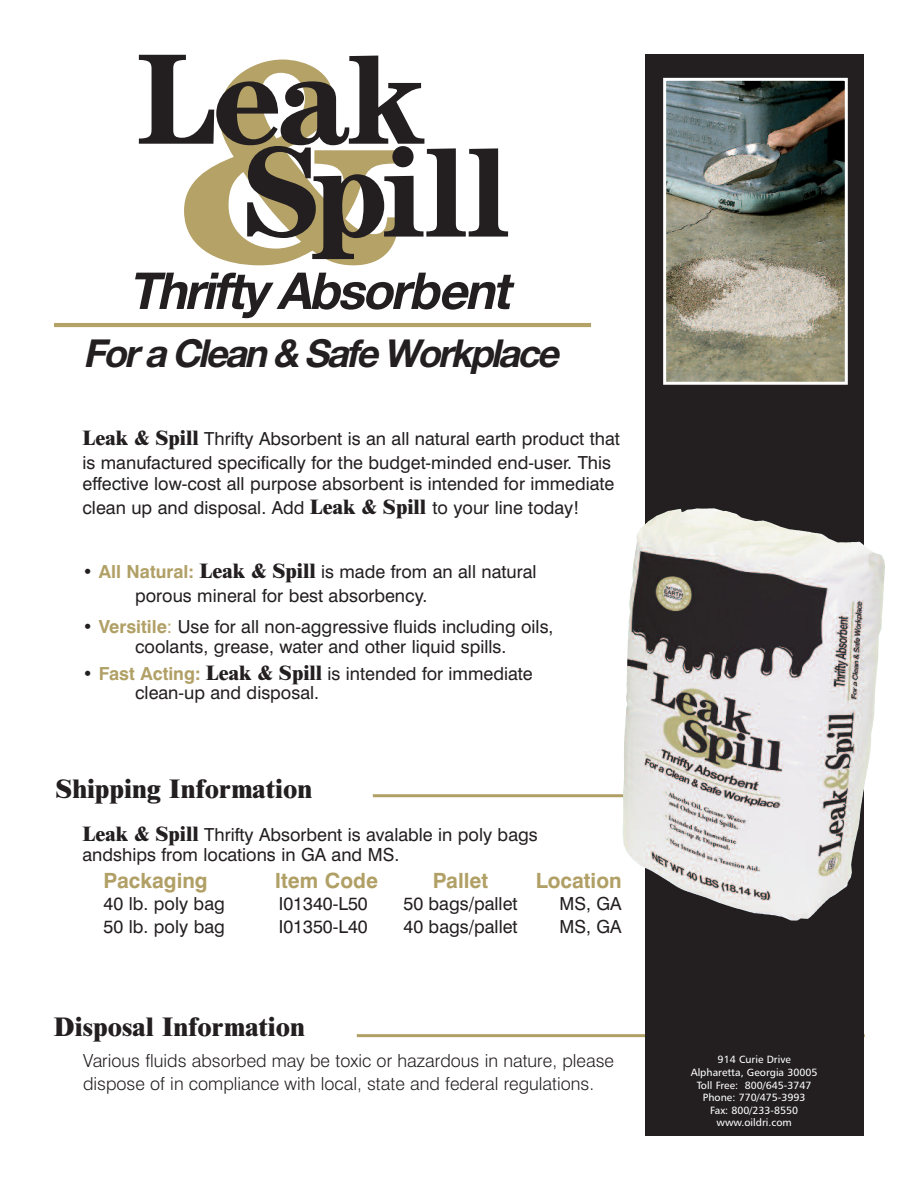
<style>
.page{position:relative;width:918px;height:1188px;background:#fff}
.page>*{position:absolute;margin:0;border:0;box-sizing:border-box;transform-origin:0 0}
.t1{font:italic 700 50.85px "Helvetica Neue";color:#231f20}
.t2{font:italic 700 38.55px "Helvetica Neue";color:#231f20}
.t3{font:800 27px "Times New Roman";color:#231f20}
.t4{font:700 21px "Swiss 721 BT";color:#b1a066}
.t5{font:18px/19.5px "Swiss 721 BT";color:#231f20}
.t6{font:300 18px/22.5px "Swiss 721 BT";color:#231f20}
.t7{font:10.5px/12.6px "Humanist 777 BT Roman B";color:#fff;text-align:center}
.s1{font-family:"Times New Roman";font-weight:800;font-size:21px}
.s2{font-weight:700}
.s3{font-weight:700;color:#b1a066}
.s4{color:#b1a066}
</style>
<div class="page">
<hr style="left:373px;top:794px;width:287px;height:3px;background:#b1a066">
<hr style="left:357px;top:1034px;width:508px;height:3px;background:#b1a066">
<svg style="left:646px;top:54px;width:218px;height:1081px;background:#555252"></svg>
<img style="left:667px;top:82px;width:177px;height:299px">
<div style="left:663px;top:78px;width:185px;height:307px;border:3px solid #fff"></div>
<img style="left:622px;top:508px;width:149px;height:324px">
<hr style="left:54px;top:323px;width:537px;height:4px;background:#b5a267">
<svg style="left:221px;top:259px;width:159px;height:6px"></svg>
<svg style="left:139px;top:55px;width:369px;height:204px"></svg>
<h1 class="t1" style="left:128px;top:251px;width:400px">Thrifty Absorbent</h1>
<h2 class="t2" style="left:83px;top:323px;width:490px">For a Clean &amp; Safe Workplace</h2>
<p class="t5" style="left:83px;top:429px;width:539px;line-height:23.5px"><span class="s1">Leak &amp; Spill</span> Thrifty Absorbent is an all natural earth product that is manufactured specifically for the budget-minded end-user. This</p>
<p class="t5" style="left:83px;top:474px;width:533px;line-height:23.7px">effective low-cost all purpose absorbent is intended for immediate clean up and disposal. Add <span class="s1">Leak &amp; Spill</span> to your line today!</p>
<p class="t5" style="left:135px;top:562px;width:403px;line-height:23.5px;text-indent:-53px"><span class="s2">•</span> <span class="s3">All Natural:</span> <span class="s1">Leak &amp; Spill</span> is made from an all natural porous mineral for best absorbency.</p>
<p class="t5" style="left:83px;top:619px;width:472px;text-align:center"><span class="s2">•</span> <span class="s3">Versitile</span><span class="s4">:</span> Use for all non-aggressive fluids including oils, coolants, grease, water and other liquid spills.</p>
<p class="t5" style="left:135px;top:666px;width:399px;text-indent:-53px"><span class="s2">•</span> <span class="s3">Fast Acting:</span> <span class="s1">Leak &amp; Spill</span> is intended for immediate clean-up and disposal.</p>
<h3 class="t3" style="left:56px;top:773px;width:258px">Shipping Information</h3>
<p class="t5" style="left:83px;top:827px;width:457px"><span class="s1">Leak &amp; Spill</span> Thrifty Absorbent is avalable in poly bags andships from locations in GA and MS.</p>
<p class="t4" style="left:104px;top:873px;width:106px">Packaging</p>
<p class="t4" style="left:275px;top:873px;width:105px">Item Code</p>
<p class="t4" style="left:433px;top:873px;width:57px">Pallet</p>
<p class="t4" style="left:536px;top:873px;width:88px">Location</p>
<p class="t5" style="left:104px;top:896px;width:123px">40 lb. poly bag</p>
<p class="t5" style="left:279px;top:896px;width:91px">I01340-L50</p>
<p class="t5" style="left:403px;top:896px;width:116px">50 bags/pallet</p>
<p class="t5" style="left:560px;top:896px;width:64px">MS, GA</p>
<p class="t5" style="left:104px;top:918px;width:123px">50 lb. poly bag</p>
<p class="t5" style="left:279px;top:918px;width:91px">I01350-L40</p>
<p class="t5" style="left:403px;top:918px;width:116px">40 bags/pallet</p>
<p class="t5" style="left:560px;top:918px;width:64px">MS, GA</p>
<h3 class="t3" style="left:54px;top:1011px;width:252px">Disposal Information</h3>
<p class="t6" style="left:83px;top:1051px;width:533px">Various fluids absorbed may be toxic or hazardous in nature, please dispose of in compliance with local, state and federal regulations.</p>
<p class="t7" style="left:691px;top:1054px;width:128px">914 Curie Drive<br>Alpharetta, Georgia 30005<br>Toll Free: 800/645-3747<br>Phone: 770/475-3993<br>Fax: 800/233-8550 www.oildri.com</p>
</div>
